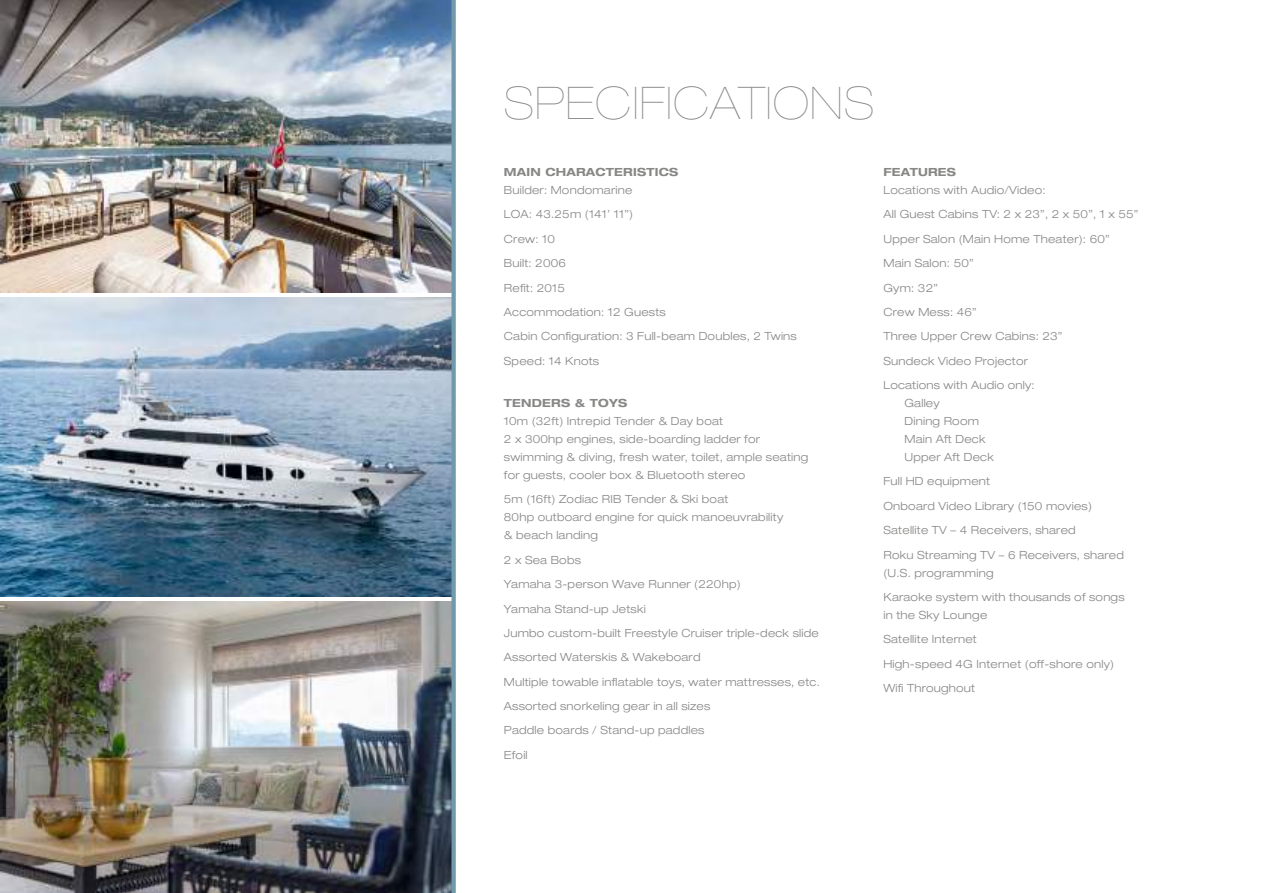
<style>
.page{position:relative;width:1263px;height:893px;background:#fff}
.page>*{position:absolute;margin:0;border:0;box-sizing:border-box;transform-origin:0 0}
.t1{font:200 expanded 45px "Helvetica Neue LT Std";letter-spacing:.03em;color:#878786}
.t2{font:300 expanded 11.25px/24.5px "Helvetica Neue LT Std";letter-spacing:.02em;color:#878786}
.t3{font:700 expanded 11.25px "Helvetica Neue LT Std";letter-spacing:.02em;color:#878786}
</style>
<div class="page">
<img style="left:0;top:0;width:451px;height:292px">
<img style="left:0;top:297px;width:451px;height:300px">
<img style="left:0;top:602px;width:451px;height:291px">
<div style="left:451px;top:0;width:5px;height:893px;background:#7099ac"></div>
<h1 class="t1" style="left:504px;top:77px;width:372px">SPECIFICATIONS</h1>
<p class="t3" style="left:504px;top:165px;width:176px">MAIN CHARACTERISTICS</p>
<p class="t2" style="left:504px;top:178px;width:294px">Builder: Mondomarine<br>LOA: 43.25m (141’ 11”)<br>Crew: 10<br>Built: 2006<br>Refit: 2015<br>Accommodation: 12 Guests<br>Cabin Configuration: 3 Full-beam Doubles, 2 Twins<br>Speed: 14 Knots</p>
<p class="t3" style="left:504px;top:396px;width:125px">TENDERS &amp; TOYS</p>
<p class="t2" style="left:504px;top:412px;width:306px;line-height:18px">10m (32ft) Intrepid Tender &amp; Day boat<br>2 x 300hp engines, side-boarding ladder for swimming &amp; diving, fresh water, toilet, ample seating for guests, cooler box &amp; Bluetooth stereo</p>
<p class="t2" style="left:504px;top:490px;width:281px;line-height:18px">5m (16ft) Zodiac RIB Tender &amp; Ski boat<br>80hp outboard engine for quick manoeuvrability &amp; beach landing</p>
<p class="t2" style="left:504px;top:547px;width:317px">2 x Sea Bobs<br>Yamaha 3-person Wave Runner (220hp)<br>Yamaha Stand-up Jetski<br>Jumbo custom-built Freestyle Cruiser triple-deck slide<br>Assorted Waterskis &amp; Wakeboard<br>Multiple towable inflatable toys, water mattresses, etc.<br>Assorted snorkeling gear in all sizes<br>Paddle boards / Stand-up paddles<br>Efoil</p>
<p class="t3" style="left:883px;top:165px;width:74px">FEATURES</p>
<p class="t2" style="left:883px;top:178px;width:257px">Locations with Audio/Video:<br>All Guest Cabins TV: 2 x 23”, 2 x 50”, 1 x 55”<br>Upper Salon (Main Home Theater): 60”<br>Main Salon: 50”<br>Gym: 32”<br>Crew Mess: 46”<br>Three Upper Crew Cabins: 23”<br>Sundeck Video Projector<br>Locations with Audio only:</p>
<p class="t2" style="left:904px;top:394px;width:91px;line-height:18px">Galley<br>Dining Room<br>Main Aft Deck<br>Upper Aft Deck</p>
<p class="t2" style="left:883px;top:469px;width:242px">Full HD equipment<br>Onboard Video Library (150 movies)<br>Satellite TV – 4 Receivers, shared<br>Roku Streaming TV – 6 Receivers, shared</p>
<p class="t2" style="left:883px;top:560px;width:243px">(U.S. programming<br>Karaoke system with thousands of songs</p>
<p class="t2" style="left:883px;top:603px;width:232px">in the Sky Lounge<br>Satellite Internet<br>High-speed 4G Internet (off-shore only)<br>Wifi Throughout</p>
</div>
